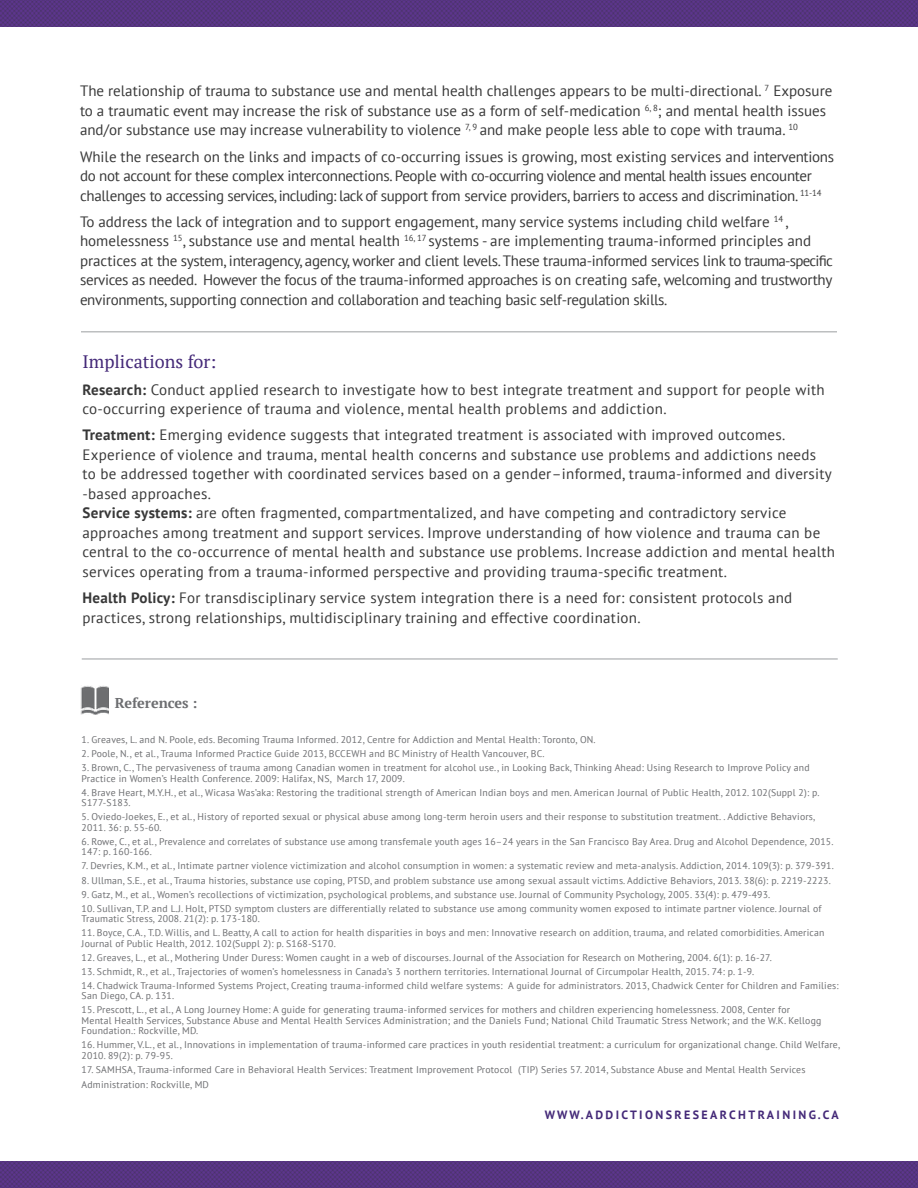
<style>
.page{position:relative;width:918px;height:1188px;background:#fff}
.page>*{position:absolute;margin:0;border:0;box-sizing:border-box;transform-origin:0 0}
.t1{font:18px "PT Serif";color:#442978}
.t2{font:15px/19.5px "PT Sans";letter-spacing:.02em;color:#383838}
.t3{font:15px/19.5px "PT Sans";letter-spacing:-.02em;color:#383838}
.t4{font:15px/19.5px "PT Sans";color:#383838}
.t5{font:700 14.25px "PT Serif";color:#6d6e71}
.t6{font:700 12px "PT Sans";letter-spacing:.2em;color:#442978}
.t7{font:9.75px/10.5px "PT Sans";letter-spacing:.02em;color:#6d6e71}
.s1{font-weight:700}
</style>
<div class="page">
<img style="left:0;top:0;width:918px;height:27px">
<img style="left:0;top:1161px;width:918px;height:27px">
<img style="left:81px;top:686px;width:28px;height:28px">
<hr style="left:82px;top:658px;width:756px;height:2px;background:#bcbec0">
<hr style="left:81px;top:331px;width:756px;height:2px;background:#bcbec0">
<p class="t4" style="left:80px;top:81px;width:754px">The relationship of trauma to substance use and mental health challenges appears to be multi-directional. <sup>7</sup> Exposure to a traumatic event may increase the risk of substance use as a form of self-medication <sup>6,</sup> <sup>8</sup>; and mental health issues and/or substance use may increase vulnerability to violence <sup>7,</sup> <sup>9</sup> and make people less able to cope with trauma. <sup>10</sup></p>
<p class="t3" style="left:80px;top:146px;width:756px">While the research on the links and impacts of co-occurring issues is growing, most existing services and interventions do not account for these complex interconnections. People with co-occurring violence and mental health issues encounter challenges to accessing services, including: lack of support from service providers, barriers to access and discrimination. <sup>11-14</sup></p>
<p class="t3" style="left:80px;top:211px;width:754px">To address the lack of integration and to support engagement, many service systems including child welfare <sup>14</sup> , homelessness <sup>15</sup>, substance use and mental health <sup>16,</sup> <sup>17</sup> systems - are implementing trauma-informed principles and practices at the system, interagency, agency, worker and client levels. These trauma-informed services link to trauma-specific services as needed. However the focus of the trauma-informed approaches is on creating safe, welcoming and trustworthy environments, supporting connection and collaboration and teaching basic self-regulation skills.</p>
<h1 class="t1" style="left:82px;top:350px;width:135px">Implications for:</h1>
<h2 class="t2" style="left:82px;top:379px;width:744px"><span class="s1">Research:</span> Conduct applied research to investigate how to best integrate treatment and support for people with co-occurring experience of trauma and violence, mental health problems and addiction.</h2>
<p class="t2" style="left:82px;top:425px;width:754px"><span class="s1">Treatment:</span> Emerging evidence suggests that integrated treatment is associated with improved outcomes.<br>Experience of violence and trauma, mental health concerns and substance use problems and addictions needs<br>to be addressed together with coordinated services based on a gender–informed, trauma-informed and diversity -based approaches.<br><span class="s1">Service systems:</span> are often fragmented, compartmentalized, and have competing and contradictory service approaches among treatment and support services. Improve understanding of how violence and trauma can be central to the co-occurrence of mental health and substance use problems. Increase addiction and mental health services operating from a trauma-informed perspective and providing trauma-specific treatment.</p>
<h2 class="t2" style="left:82px;top:588px;width:711px"><span class="s1">Health Policy:</span> For transdisciplinary service system integration there is a need for: consistent protocols and practices, strong relationships, multidisciplinary training and effective coordination.</h2>
<h3 class="t5" style="left:115px;top:694px;width:84px">References :</h3>
<p class="t7" style="left:82px;top:735px;width:516px">1. Greaves, L. and N. Poole, eds. Becoming Trauma Informed. 2012, Centre for Addiction and Mental Health: Toronto, ON.</p>
<p class="t7" style="left:82px;top:749px;width:465px">2. Poole, N., et al., Trauma Informed Practice Guide 2013, BCCEWH and BC Ministry of Health Vancouver, BC.</p>
<p class="t7" style="left:82px;top:763px;width:729px">3. Brown, C., The pervasiveness of trauma among Canadian women in treatment for alcohol use., in Looking Back, Thinking Ahead: Using Research to Improve Policy and<br>Practice in Women’s Health Conference. 2009: Halifax, NS, March 17, 2009.</p>
<p class="t7" style="left:82px;top:787px;width:739px">4. Brave Heart, M.Y.H., et al., Wicasa Was’aka: Restoring the traditional strength of American Indian boys and men. American Journal of Public Health, 2012. 102(Suppl 2): p.<br>S177-S183.</p>
<p class="t7" style="left:82px;top:812px;width:735px">5. Oviedo-Joekes, E., et al., History of reported sexual or physical abuse among long-term heroin users and their response to substitution treatment. . Addictive Behaviors,<br>2011. 36: p. 55-60.</p>
<p class="t7" style="left:82px;top:836px;width:753px">6. Rowe, C., et al., Prevalence and correlates of substance use among transfemale youth ages 16–24 years in the San Francisco Bay Area. Drug and Alcohol Dependence, 2015.<br>147: p. 160-166.</p>
<p class="t7" style="left:82px;top:861px;width:754px">7. Devries, K.M., et al., Intimate partner violence victimization and alcohol consumption in women: a systematic review and meta-analysis. Addiction, 2014. 109(3): p. 379-391.</p>
<p class="t7" style="left:82px;top:875px;width:751px">8. Ullman, S.E., et al., Trauma histories, substance use coping, PTSD, and problem substance use among sexual assault victims. Addictive Behaviors, 2013. 38(6): p. 2219-2223.</p>
<p class="t7" style="left:82px;top:889px;width:690px">9. Gatz, M., et al., Women’s recollections of victimization, psychological problems, and substance use. Journal of Community Psychology, 2005. 33(4): p. 479-493.</p>
<p class="t7" style="left:82px;top:903px;width:741px">10. Sullivan, T.P. and L.J. Holt, PTSD symptom clusters are differentially related to substance use among community women exposed to intimate partner violence. Journal of<br>Traumatic Stress, 2008. 21(2): p. 173-180.</p>
<p class="t7" style="left:82px;top:927px;width:744px">11. Boyce, C.A., T.D. Willis, and L. Beatty, A call to action for health disparities in boys and men: Innovative research on addition, trauma, and related comorbidities. American<br>Journal of Public Health, 2012. 102(Suppl 2): p. S168-S170.</p>
<p class="t7" style="left:82px;top:952px;width:692px">12. Greaves, L., et al., Mothering Under Duress: Women caught in a web of discourses. Journal of the Association for Research on Mothering, 2004. 6(1): p. 16-27.</p>
<p class="t7" style="left:82px;top:966px;width:674px">13. Schmidt, R., et al., Trajectories of women’s homelessness in Canada’s 3 northern territories. International Journal of Circumpolar Health, 2015. 74: p. 1-9.</p>
<p class="t7" style="left:82px;top:980px;width:758px">14. Chadwick Trauma-Informed Systems Project, Creating trauma-informed child welfare systems: A guide for administrators. 2013, Chadwick Center for Children and Families:<br>San Diego, CA. p. 131.</p>
<p class="t7" style="left:82px;top:1004px;width:741px">15. Prescott, L., et al., A Long Journey Home: A guide for generating trauma-informed services for mothers and children experiencing homelessness. 2008, Center for<br>Mental Health Services, Substance Abuse and Mental Health Services Administration; and the Daniels Fund; National Child Traumatic Stress Network; and the W.K. Kellogg<br>Foundation.: Rockville, MD.</p>
<p class="t7" style="left:82px;top:1039px;width:760px">16. Hummer, V.L., et al., Innovations in implementation of trauma-informed care practices in youth residential treatment: a curriculum for organizational change. Child Welfare,<br>2010. 89(2): p. 79-95.</p>
<p class="t7" style="left:82px;top:1061px;width:725px;line-height:15px">17. SAMHSA, Trauma-informed Care in Behavioral Health Services: Treatment Improvement Protocol (TIP) Series 57. 2014, Substance Abuse and Mental Health Services<br>Administration: Rockville, MD</p>
<p class="t6" style="left:545px;top:1107px;width:51px">www.add</p>
<p class="t6" style="left:616px;top:1107px;width:61px">ict ionsresearchtra</p>
<p class="t6" style="left:777px;top:1107px;width:55px">ining.ca</p>
</div>
